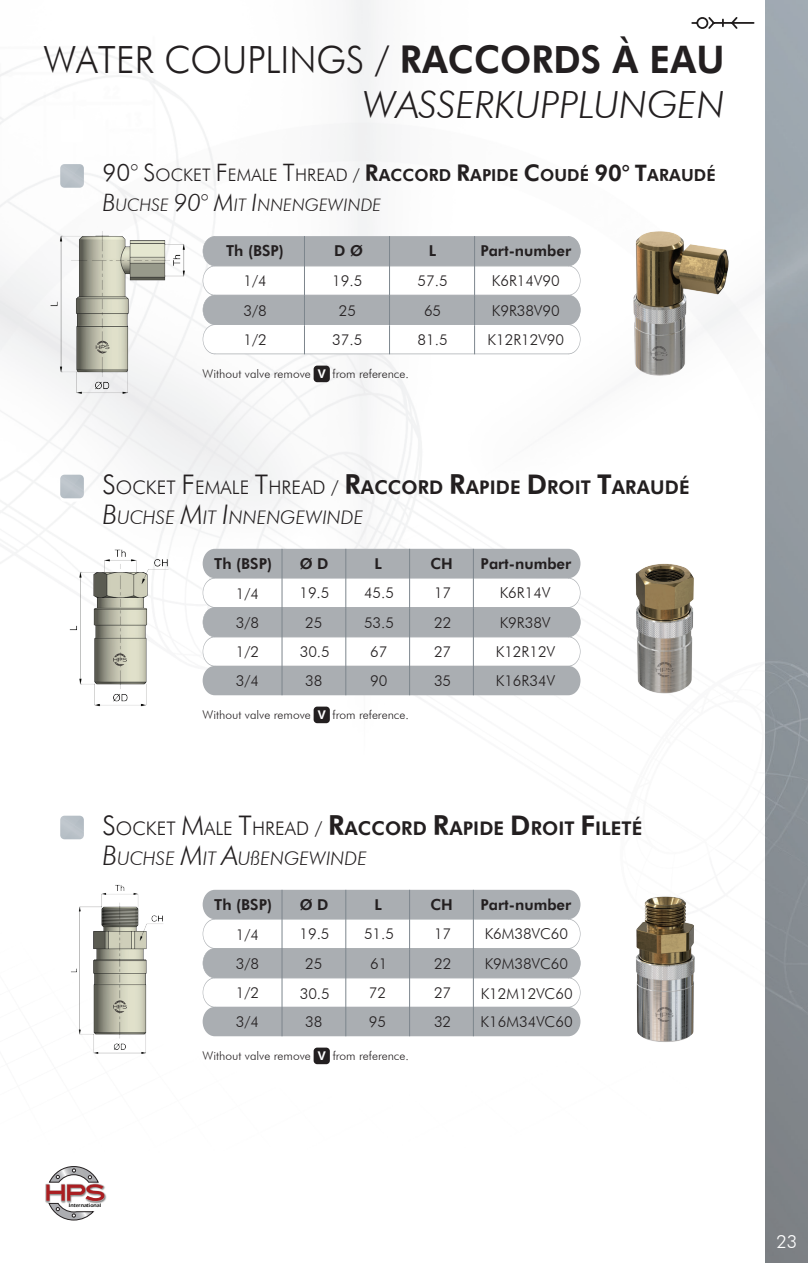
<style>
.page{position:relative;width:808px;height:1263px;background:#fff}
.page>*{position:absolute;margin:0;border:0;box-sizing:border-box;transform-origin:0 0}
.t1{font:italic 300 37.5px/45px "Futura BT";color:#231f20;text-align:right}
.t2{font:700 18.75px/30px "Futura BT";letter-spacing:.005em;color:#231f20}
.t3{font:300 18px "Futura BT";color:#fff}
.t4{font:italic 300 17.25px "Futura BT";letter-spacing:.005em;color:#231f20}
.t5{font:700 16.5px "Futura BT";letter-spacing:.005em;color:#231f20}
.t6{font:300 15px "Futura BT";color:#231f20}
.t7{font:700 15px "Futura BT";color:#231f20}
.t8{font:300 12px "Futura BT";color:#231f20}
.t9{font:600 5.25px "Eras ITC";letter-spacing:.005em;color:#050504}
.s1{font-style:normal}
.s2{font-weight:700;font-style:normal}
.s3{font-weight:300;font-size:24px}
.s4{font-weight:300;font-size:17.25px}
.s5{font-size:22.5px}
.s6{font-size:24px}
.s7{font-weight:700;color:#fff}
.s8{font-weight:300;font-size:27px}
.s9{font-weight:300}
.s10{font-size:27px}
.s11{font-weight:300;font-style:italic;font-size:27px}
.s12{font-weight:300;font-style:italic}
</style>
<div class="page">
<img style="left:0;top:0;width:740px;height:1221px">
<div style="left:765px;top:930px;width:43px;height:133px;background:#82898e"></div>
<img style="left:60px;top:119px;width:24px;height:24px">
<img style="left:60px;top:498px;width:24px;height:4px">
<img style="left:60px;top:865px;width:24px;height:24px">
<svg style="left:690px;top:15px;width:65px;height:16px"></svg>
<svg style="left:203px;top:236px;width:377px;height:118px"></svg>
<div style="left:314px;top:366px;width:16px;height:16px;background:#231f20;border-radius:4px"></div>
<svg style="left:203px;top:549px;width:377px;height:146px"></svg>
<hr style="left:282px;top:608px;width:1px;height:87px;background:#7d868d">
<hr style="left:345px;top:608px;width:1px;height:87px;background:#7d868d">
<hr style="left:409px;top:608px;width:1px;height:87px;background:#7d868d">
<div style="left:314px;top:707px;width:16px;height:16px;background:#231f20;border-radius:4px"></div>
<svg style="left:203px;top:890px;width:377px;height:146px"></svg>
<hr style="left:282px;top:949px;width:1px;height:87px;background:#7d868d">
<hr style="left:345px;top:949px;width:1px;height:87px;background:#7d868d">
<hr style="left:409px;top:949px;width:1px;height:87px;background:#7d868d">
<div style="left:314px;top:1047px;width:16px;height:17px;background:#231f20;border-radius:4px"></div>
<img style="left:45px;top:230px;width:146px;height:165px">
<img style="left:61px;top:549px;width:113px;height:159px">
<img style="left:65px;top:884px;width:106px;height:171px">
<img style="left:60px;top:164px;width:24px;height:24px">
<img style="left:60px;top:475px;width:24px;height:23px">
<img style="left:60px;top:816px;width:24px;height:23px">
<img style="left:628px;top:228px;width:104px;height:150px">
<img style="left:631px;top:558px;width:70px;height:140px">
<img style="left:632px;top:892px;width:68px;height:154px">
<svg style="left:96px;top:341px;width:13px;height:12px"></svg>
<svg style="left:113px;top:653px;width:14px;height:13px"></svg>
<svg style="left:113px;top:1000px;width:14px;height:13px"></svg>
<img style="left:650px;top:345px;width:17px;height:15px">
<img style="left:656px;top:661px;width:17px;height:15px">
<img style="left:656px;top:1007px;width:17px;height:15px">
<img style="left:45px;top:1183px;width:63px;height:21px">
<svg style="left:46px;top:1166px;width:58px;height:54px"></svg>
<h1 class="t1" style="left:44px;top:37px;width:682px"><span class="s1">WATER COUPLINGS /</span> <span class="s2">RACCORDS À EAU<br></span>WASSERKUPPLUNGEN</h1>
<p class="t5" style="left:102px;top:165px;width:615px"><span class="s3">90° S</span><span class="s4">OCKET</span> <span class="s3">F</span><span class="s4">EMALE</span> <span class="s3">T</span><span class="s4">HREAD /</span> <span class="s5">R</span>ACCORD <span class="s5">R</span>APIDE <span class="s5">C</span>OUDÉ <span class="s5">90° T</span>ARAUDÉ</p>
<p class="t4" style="left:102px;top:195px;width:280px"><span class="s6">B</span>UCHSE <span class="s6">90° M</span>IT <span class="s6">I</span>NNENGEWINDE</p>
<p class="t7" style="left:226px;top:242px;width:59px">Th (BSP)</p>
<p class="t7" style="left:334px;top:242px;width:30px">D Ø</p>
<p class="t7" style="left:429px;top:242px;width:9px">L</p>
<p class="t7" style="left:480px;top:242px;width:92px">Part-number</p>
<p class="t6" style="left:243px;top:272px;width:25px">1/4</p>
<p class="t6" style="left:332px;top:272px;width:32px">19.5</p>
<p class="t6" style="left:417px;top:272px;width:32px">57.5</p>
<p class="t6" style="left:492px;top:272px;width:69px">K6R14V90</p>
<p class="t6" style="left:243px;top:301px;width:25px">3/8</p>
<p class="t6" style="left:339px;top:301px;width:19px">25</p>
<p class="t6" style="left:424px;top:301px;width:19px">65</p>
<p class="t6" style="left:492px;top:301px;width:69px">K9R38V90</p>
<p class="t6" style="left:243px;top:331px;width:25px">1/2</p>
<p class="t6" style="left:332px;top:331px;width:32px">37.5</p>
<p class="t6" style="left:417px;top:331px;width:32px">81.5</p>
<p class="t6" style="left:487px;top:331px;width:78px">K12R12V90</p>
<p class="t8" style="left:203px;top:367px;width:208px">Without valve remove <span class="s7">V</span> from reference.</p>
<p class="t2" style="left:102px;top:472px;width:589px"><span class="s8">S</span><span class="s9">OCKET</span> <span class="s8">F</span><span class="s9">EMALE</span> <span class="s8">T</span><span class="s9">HREAD /</span> <span class="s10">R</span>ACCORD <span class="s10">R</span>APIDE <span class="s10">D</span>ROIT <span class="s10">T</span>ARAUDÉ<br><span class="s11">B</span><span class="s12">UCHSE</span> <span class="s11">M</span><span class="s12">IT</span> <span class="s11">I</span><span class="s12">NNENGEWINDE</span></p>
<p class="t7" style="left:214px;top:554px;width:59px">Th (BSP)</p>
<p class="t7" style="left:300px;top:554px;width:30px">Ø D</p>
<p class="t7" style="left:374px;top:554px;width:9px">L</p>
<p class="t7" style="left:430px;top:554px;width:24px">CH</p>
<p class="t7" style="left:481px;top:554px;width:92px">Part-number</p>
<p class="t6" style="left:236px;top:584px;width:25px">1/4</p>
<p class="t6" style="left:299px;top:584px;width:32px">19.5</p>
<p class="t6" style="left:364px;top:584px;width:32px">45.5</p>
<p class="t6" style="left:434px;top:584px;width:19px">17</p>
<p class="t6" style="left:500px;top:584px;width:52px">K6R14V</p>
<p class="t6" style="left:236px;top:614px;width:25px">3/8</p>
<p class="t6" style="left:305px;top:614px;width:19px">25</p>
<p class="t6" style="left:364px;top:614px;width:32px">53.5</p>
<p class="t6" style="left:434px;top:614px;width:19px">22</p>
<p class="t6" style="left:500px;top:614px;width:52px">K9R38V</p>
<p class="t6" style="left:236px;top:643px;width:25px">1/2</p>
<p class="t6" style="left:300px;top:643px;width:32px">30.5</p>
<p class="t6" style="left:370px;top:643px;width:19px">67</p>
<p class="t6" style="left:434px;top:643px;width:19px">27</p>
<p class="t6" style="left:496px;top:643px;width:61px">K12R12V</p>
<p class="t6" style="left:236px;top:671px;width:25px">3/4</p>
<p class="t6" style="left:305px;top:672px;width:19px">38</p>
<p class="t6" style="left:370px;top:672px;width:19px">90</p>
<p class="t6" style="left:434px;top:672px;width:19px">35</p>
<p class="t6" style="left:496px;top:672px;width:61px">K16R34V</p>
<p class="t8" style="left:203px;top:708px;width:208px">Without valve remove <span class="s7">V</span> from reference.</p>
<p class="t2" style="left:102px;top:813px;width:542px"><span class="s8">S</span><span class="s9">OCKET</span> <span class="s8">M</span><span class="s9">ALE</span> <span class="s8">T</span><span class="s9">HREAD /</span> <span class="s10">R</span>ACCORD <span class="s10">R</span>APIDE <span class="s10">D</span>ROIT <span class="s10">F</span>ILETÉ<br><span class="s11">B</span><span class="s12">UCHSE</span> <span class="s11">M</span><span class="s12">IT</span> <span class="s11">A</span><span class="s12">UßENGEWINDE</span></p>
<p class="t7" style="left:214px;top:895px;width:59px">Th (BSP)</p>
<p class="t7" style="left:300px;top:895px;width:30px">Ø D</p>
<p class="t7" style="left:374px;top:895px;width:9px">L</p>
<p class="t7" style="left:430px;top:895px;width:24px">CH</p>
<p class="t7" style="left:481px;top:895px;width:92px">Part-number</p>
<p class="t6" style="left:236px;top:925px;width:25px">1/4</p>
<p class="t6" style="left:299px;top:925px;width:32px">19.5</p>
<p class="t6" style="left:364px;top:925px;width:32px">51.5</p>
<p class="t6" style="left:434px;top:925px;width:19px">17</p>
<p class="t6" style="left:485px;top:925px;width:85px">K6M38VC60</p>
<p class="t6" style="left:236px;top:955px;width:25px">3/8</p>
<p class="t6" style="left:305px;top:955px;width:19px">25</p>
<p class="t6" style="left:370px;top:955px;width:19px">61</p>
<p class="t6" style="left:434px;top:955px;width:19px">22</p>
<p class="t6" style="left:485px;top:955px;width:85px">K9M38VC60</p>
<p class="t6" style="left:236px;top:984px;width:25px">1/2</p>
<p class="t6" style="left:300px;top:984px;width:32px">30.5</p>
<p class="t6" style="left:369px;top:983px;width:19px">72</p>
<p class="t6" style="left:434px;top:984px;width:19px">27</p>
<p class="t6" style="left:481px;top:984px;width:93px">K12M12VC60</p>
<p class="t6" style="left:236px;top:1012px;width:25px">3/4</p>
<p class="t6" style="left:305px;top:1013px;width:19px">38</p>
<p class="t6" style="left:369px;top:1012px;width:19px">95</p>
<p class="t6" style="left:434px;top:1013px;width:19px">32</p>
<p class="t6" style="left:481px;top:1013px;width:93px">K16M34VC60</p>
<p class="t8" style="left:203px;top:1048px;width:208px">Without valve remove <span class="s7">V</span> from reference.</p>
<p class="t9" style="left:69px;top:1202px;width:34px">International</p>
<p class="t3" style="left:776px;top:1231px;width:22px">23</p>
</div>
